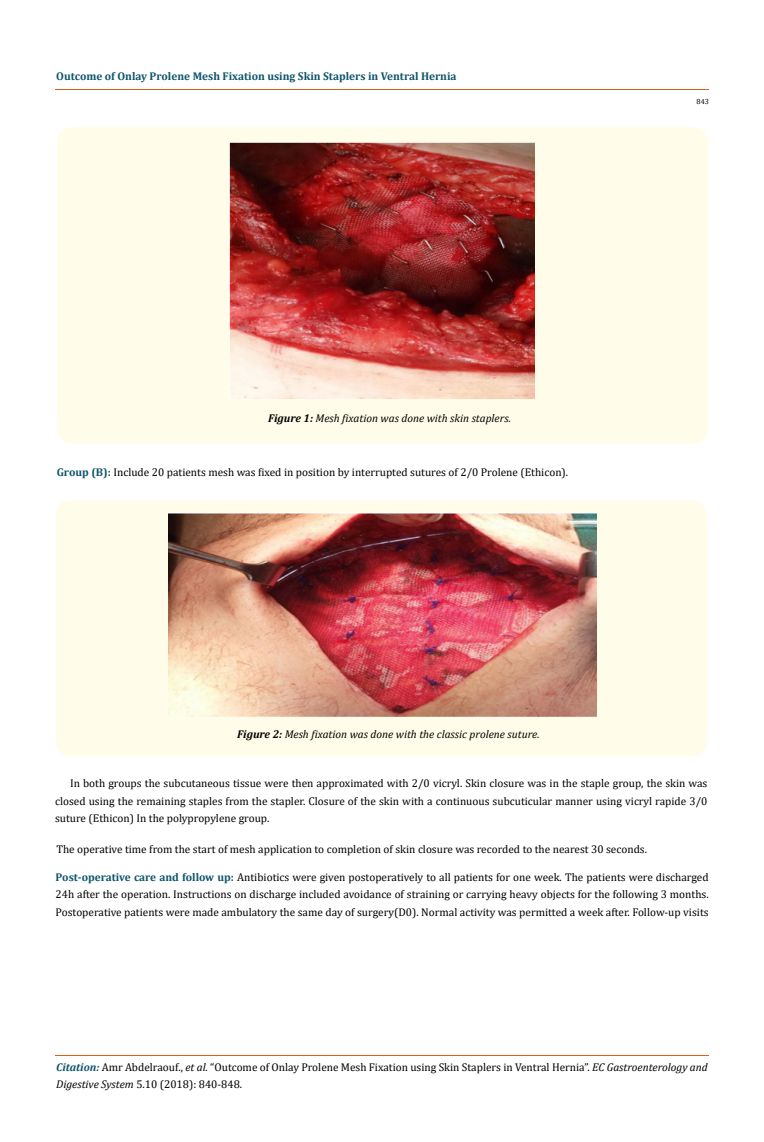
<style>
.page{position:relative;width:764px;height:1142px;background:#fff}
.page>*{position:absolute;margin:0;border:0;box-sizing:border-box;transform-origin:0 0}
.t1{font:11.25px/17.5px "Cambria";color:#000;text-align:justify}
.t2{font:italic 11.25px "Cambria";color:#000}
.t3{font:700 11.25px "Cambria";color:#0e546a}
.t4{font:7.5px "Cambria";color:#000}
.s1{font-weight:700}
.s2{font-weight:700;color:#0e546a}
.s3{font-weight:700;font-style:italic;color:#0e546a}
.s4{font-style:italic}
</style>
<div class="page">
<hr style="left:56px;top:89px;width:652px;height:1px;background:#e05d1a">
<hr style="left:56px;top:1055px;width:652px;height:1px;background:#e05d1a">
<div style="left:57px;top:127px;width:651px;height:316px;background:#fffde9;border-radius:15px"></div>
<img style="left:230px;top:142px;width:304px;height:256px">
<div style="left:56px;top:500px;width:651px;height:256px;background:#fffde9;border-radius:15px"></div>
<img style="left:169px;top:512px;width:427px;height:204px">
<p class="t3" style="left:56px;top:68px;width:402px">Outcome of Onlay Prolene Mesh Fixation using Skin Staplers in Ventral Hernia</p>
<p class="t2" style="left:268px;top:410px;width:244px"><span class="s1">Figure 1:</span> Mesh fixation was done with skin staplers.</p>
<p class="t1" style="left:57px;top:463px;width:513px"><span class="s2">Group (B):</span> Include 20 patients mesh was fixed in position by interrupted sutures of 2/0 Prolene (Ethicon).</p>
<p class="t4" style="left:696px;top:97px;width:14px">843</p>
<p class="t2" style="left:237px;top:725px;width:304px"><span class="s1">Figure 2:</span> Mesh fixation was done with the classic prolene suture.</p>
<p class="t1" style="left:55px;top:774px;width:654px;text-indent:15px">In both groups the subcutaneous tissue were then approximated with 2/0 vicryl. Skin closure was in the staple group, the skin was closed using the remaining staples from the stapler. Closure of the skin with a continuous subcuticular manner using vicryl rapide 3/0 suture (Ethicon) In the polypropylene group.</p>
<p class="t1" style="left:56px;top:840px;width:592px">The operative time from the start of mesh application to completion of skin closure was recorded to the nearest 30 seconds.</p>
<p class="t1" style="left:56px;top:868px;width:654px"><span class="s2">Post-operative care and follow up:</span> Antibiotics were given postoperatively to all patients for one week. The patients were discharged 24h after the operation. Instructions on discharge included avoidance of straining or carrying heavy objects for the following 3 months.<br>Postoperative patients were made ambulatory the same day of surgery(D0). Normal activity was permitted a week after. Follow-up visits</p>
<p class="t1" style="left:56px;top:1057px;width:653px"><span class="s3">Citation:</span> Amr Abdelraouf., <span class="s4">et al.</span> “Outcome of Onlay Prolene Mesh Fixation using Skin Staplers in Ventral Hernia”. <span class="s4">EC Gastroenterology and<br>Digestive System</span> 5.10 (2018): 840-848.</p>
</div>
